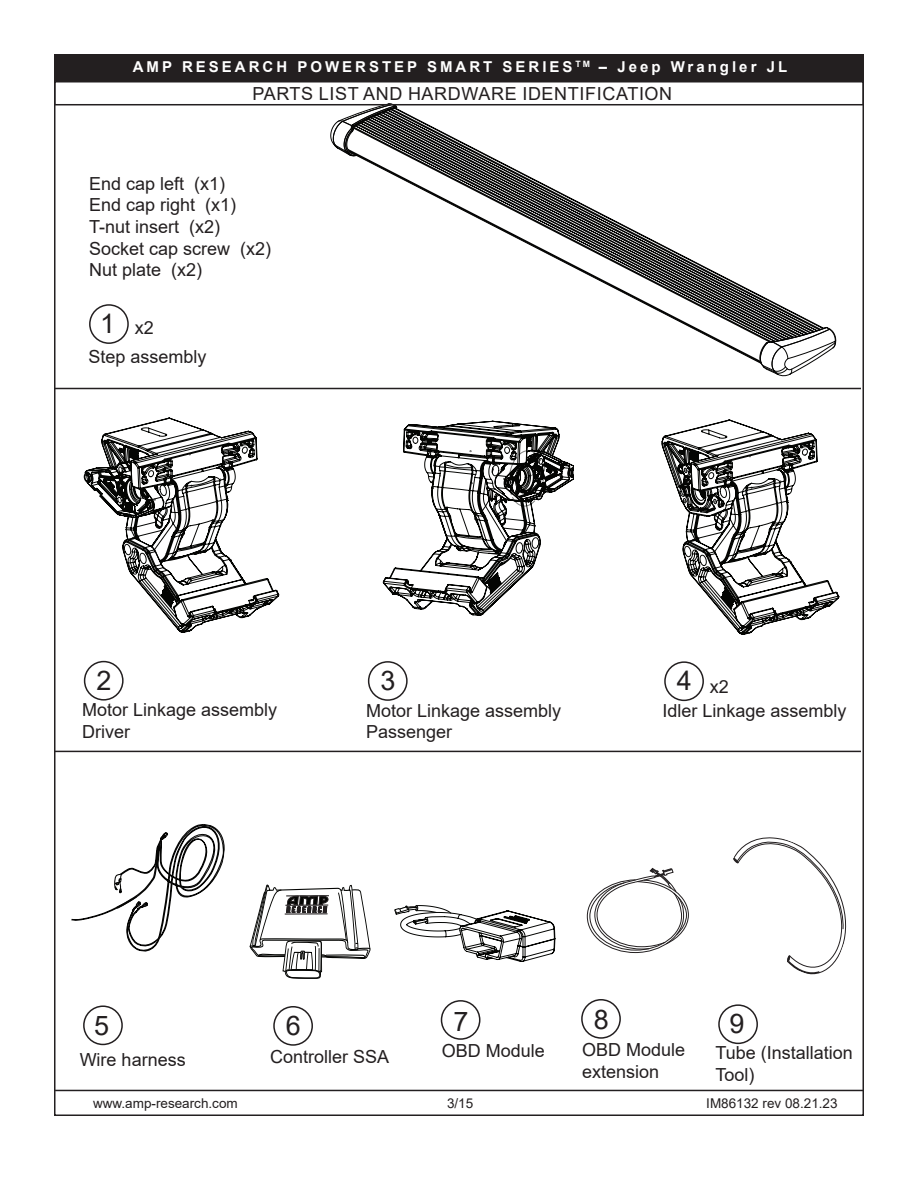
<style>
.page{position:relative;width:918px;height:1188px;background:#fff}
.page>*{position:absolute;margin:0;border:0;box-sizing:border-box;transform-origin:0 0}
.t1{font:27px "Arial";color:#231f20}
.t2{font:18px/21.6px "Arial";color:#231f20}
.t3{font:18px "Arial";letter-spacing:.035em;color:#231f20}
.t4{font:700 15px "Arial";letter-spacing:.2em;color:#fff}
.t5{font:13.5px "Arial";color:#231f20}
.s1{font-size:27px}
</style>
<div class="page">
<div style="left:54px;top:55px;width:809px;height:26px;background:#231f20"></div>
<div style="left:89px;top:304px;width:40px;height:40px;border:2px solid #231f20;border-radius:50%"></div>
<svg style="left:398px;top:109px;width:424px;height:218px"></svg>
<svg style="left:761px;top:327px;width:75px;height:49px"></svg>
<svg style="left:331px;top:105px;width:67px;height:49px"></svg>
<svg style="left:347px;top:149px;width:415px;height:215px"></svg>
<div style="left:368px;top:661px;width:40px;height:40px;border:2px solid #231f20;border-radius:50%"></div>
<div style="left:664px;top:661px;width:40px;height:40px;border:2px solid #231f20;border-radius:50%"></div>
<div style="left:84px;top:661px;width:40px;height:40px;border:2px solid #231f20;border-radius:50%"></div>
<div style="left:83px;top:1005px;width:40px;height:40px;border:2px solid #231f20;border-radius:50%"></div>
<svg style="left:71px;top:824px;width:154px;height:128px"></svg>
<div style="left:273px;top:1006px;width:40px;height:40px;border:2px solid #231f20;border-radius:50%"></div>
<svg style="left:250px;top:884px;width:121px;height:95px"></svg>
<div style="left:54px;top:81px;width:810px;height:24px;border:2px solid #231f20"></div>
<svg style="left:394px;top:905px;width:161px;height:57px"></svg>
<div style="left:441px;top:1000px;width:39px;height:40px;border:2px solid #231f20;border-radius:50%"></div>
<svg style="left:586px;top:868px;width:103px;height:85px"></svg>
<div style="left:581px;top:999px;width:40px;height:40px;border:2px solid #231f20;border-radius:50%"></div>
<hr style="left:54px;top:388px;width:807px;height:1px;background:#231f20">
<hr style="left:55px;top:1090px;width:809px;height:1px;background:#231f20">
<svg style="left:84px;top:418px;width:195px;height:215px"></svg>
<svg style="left:383px;top:421px;width:191px;height:195px"></svg>
<svg style="left:662px;top:420px;width:177px;height:215px"></svg>
<hr style="left:54px;top:751px;width:807px;height:1px;background:#231f20">
<div style="left:718px;top:1004px;width:40px;height:40px;border:2px solid #231f20;border-radius:50%"></div>
<svg style="left:733px;top:836px;width:131px;height:146px"></svg>
<p class="t4" style="left:133px;top:56px;width:656px">AMP RESEARCH POWERSTEP SMART SERIES <sup>TM</sup> – Jeep Wrangler JL</p>
<p class="t3" style="left:252px;top:81px;width:421px">PARTS LIST AND HARDWARE IDENTIFICATION</p>
<p class="t2" style="left:89px;top:172px;width:184px">End cap left (x1)<br>End cap right (x1)<br>T-nut insert (x2)<br>Socket cap screw (x2)<br>Nut plate (x2)</p>
<p class="t2" style="left:89px;top:313px;width:120px;line-height:29.4px;text-indent:12px"><span class="s1">1</span> x2<br>Step assembly</p>
<h1 class="t1" style="left:97px;top:662px;width:17px">2</h1>
<p class="t2" style="left:710px;top:676px;width:21px">x2</p>
<p class="t2" style="left:82px;top:699px;width:197px">Motor Linkage assembly<br>Driver</p>
<h1 class="t1" style="left:381px;top:662px;width:17px">3</h1>
<p class="t2" style="left:366px;top:699px;width:197px">Motor Linkage assembly<br>Passenger</p>
<h1 class="t1" style="left:677px;top:662px;width:17px">4</h1>
<p class="t2" style="left:662px;top:700px;width:186px">Idler Linkage assembly</p>
<h1 class="t1" style="left:94px;top:1007px;width:17px">5</h1>
<p class="t2" style="left:80px;top:1049px;width:108px">Wire harness</p>
<h1 class="t1" style="left:286px;top:1007px;width:17px">6</h1>
<p class="t2" style="left:270px;top:1045px;width:121px">Controller SSA</p>
<h1 class="t1" style="left:454px;top:1002px;width:17px">7</h1>
<p class="t2" style="left:442px;top:1040px;width:105px">OBD Module</p>
<h1 class="t1" style="left:594px;top:1001px;width:17px">8</h1>
<p class="t2" style="left:582px;top:1039px;width:105px">OBD Module extension</p>
<h1 class="t1" style="left:729px;top:1005px;width:17px">9</h1>
<p class="t2" style="left:715px;top:1042px;width:139px">Tube (Installation<br>Tool)</p>
<p class="t5" style="left:93px;top:1094px;width:146px">www.amp-research.com</p>
<p class="t5" style="left:447px;top:1094px;width:28px">3/15</p>
<p class="t5" style="left:706px;top:1094px;width:133px">IM86132 rev 08.21.23</p>
</div>
